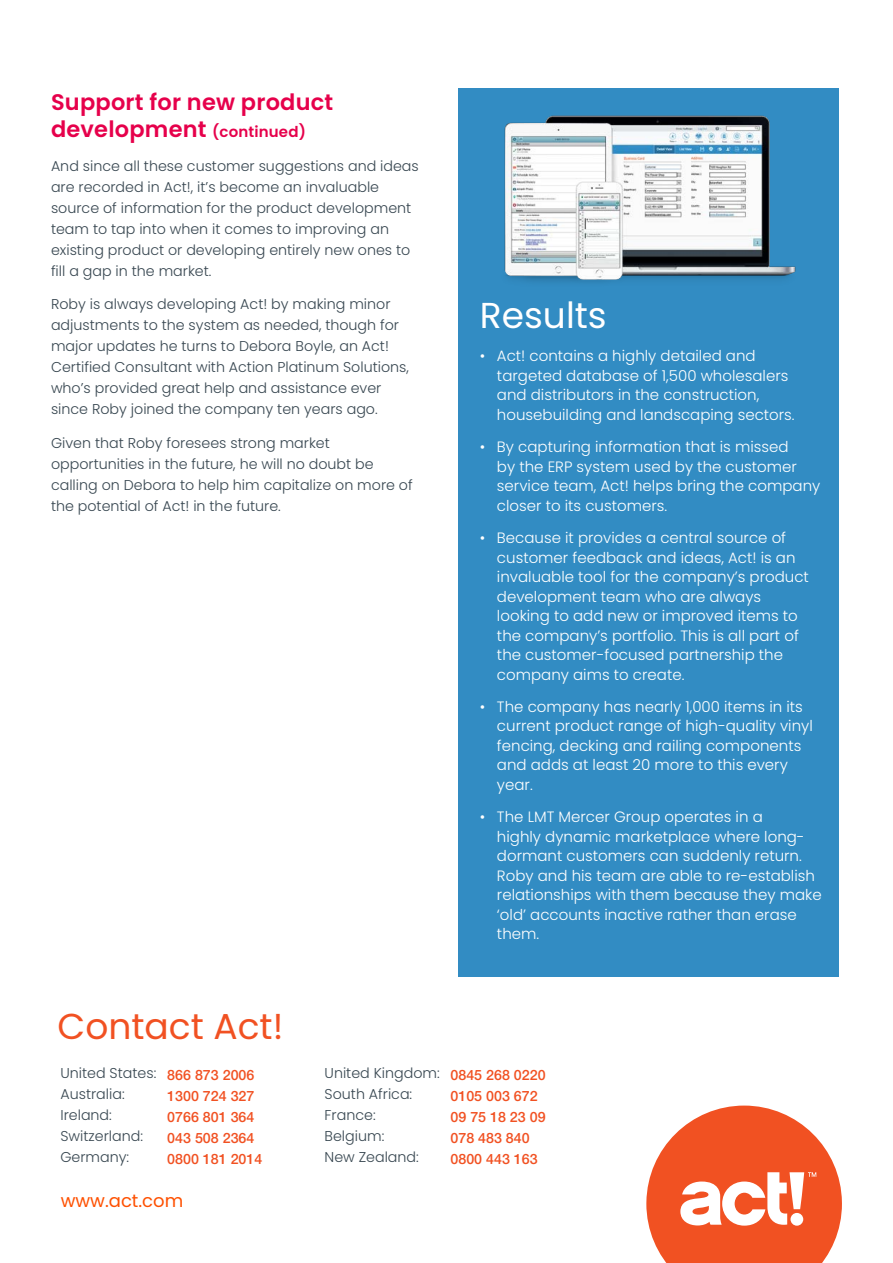
<style>
.page{position:relative;width:893px;height:1263px;background:#fff}
.page>*{position:absolute;margin:0;border:0;box-sizing:border-box;transform-origin:0 0}
.t1{font:36px "Poppins";color:#f15122}
.t2{font:36px "Poppins";color:#fff}
.t3{font:600 22.5px/27px "Poppins";letter-spacing:.01em;color:#e6004b}
.t4{font:18px "Poppins";color:#fe5000}
.t5{font:300 15px/19.5px "Poppins";color:#fff}
.t6{font:300 14.25px/21px "Poppins";color:#374650}
.t7{font:500 14.25px/21px "Helvetica Neue LT Std";color:#f15122}
.s1{font-size:15px}
</style>
<div class="page">
<div style="left:458px;top:89px;width:380px;height:888px;background:#328cc3"></div>
<img style="left:504px;top:115px;width:292px;height:167px">
<svg style="left:646px;top:1105px;width:196px;height:158px"></svg>
<h2 class="t3" style="left:51px;top:88px;width:284px">Support for new product development <span class="s1">(continued)</span></h2>
<p class="t6" style="left:51px;top:155px;width:369px">And since all these customer suggestions and ideas are recorded in Act!, it’s become an invaluable source of information for the product development team to tap into when it comes to improving an existing product or developing entirely new ones to fill a gap in the market.</p>
<p class="t6" style="left:51px;top:294px;width:359px">Roby is always developing Act! by making minor adjustments to the system as needed, though for major updates he turns to Debora Boyle, an Act!<br>Certified Consultant with Action Platinum Solutions, who’s provided great help and assistance ever since Roby joined the company ten years ago.</p>
<p class="t6" style="left:51px;top:433px;width:363px">Given that Roby foresees strong market opportunities in the future, he will no doubt be calling on Debora to help him capitalize on more of the potential of Act! in the future.</p>
<h1 class="t1" style="left:58px;top:1005px;width:227px">Contact Act!</h1>
<h1 class="t2" style="left:480px;top:295px;width:128px">Results</h1>
<p class="t5" style="left:497px;top:347px;width:299px;text-indent:-17px">• Act! contains a highly detailed and targeted database of 1,500 wholesalers and distributors in the construction, housebuilding and landscaping sectors.</p>
<p class="t5" style="left:497px;top:437px;width:325px;text-indent:-17px">• By capturing information that is missed<br>by the ERP system used by the customer service team, Act! helps bring the company closer to its customers.</p>
<p class="t5" style="left:497px;top:528px;width:313px;text-indent:-17px">• Because it provides a central source of customer feedback and ideas, Act! is an invaluable tool for the company’s product development team who are always looking to add new or improved items to the company’s portfolio. This is all part of the customer-focused partnership the company aims to create.</p>
<p class="t5" style="left:497px;top:697px;width:317px;text-indent:-17px">• The company has nearly 1,000 items in its current product range of high-quality vinyl fencing, decking and railing components and adds at least 20 more to this every year.</p>
<p class="t5" style="left:497px;top:807px;width:326px;text-indent:-17px">• The LMT Mercer Group operates in a<br>highly dynamic marketplace where long&shy;dormant customers can suddenly return.<br>Roby and his team are able to re-establish relationships with them because they make ‘old’ accounts inactive rather than erase them.</p>
<p class="t6" style="left:60px;top:1062px;width:97px">United States:<br>Australia:<br>Ireland:<br>Switzerland:<br>Germany:</p>
<p class="t7" style="left:167px;top:1064px;width:97px">866 873 2006<br>1300 724 327<br>0766 801 364<br>043 508 2364<br>0800 181 2014</p>
<p class="t6" style="left:325px;top:1063px;width:117px">United Kingdom:<br>South Africa:<br>France:<br>Belgium:<br>New Zealand:</p>
<p class="t7" style="left:450px;top:1064px;width:97px">0845 268 0220<br>0105 003 672<br>09 75 18 23 09<br>078 483 840<br>0800 443 163</p>
<p class="t4" style="left:61px;top:1190px;width:124px">www.act.com</p>
</div>
